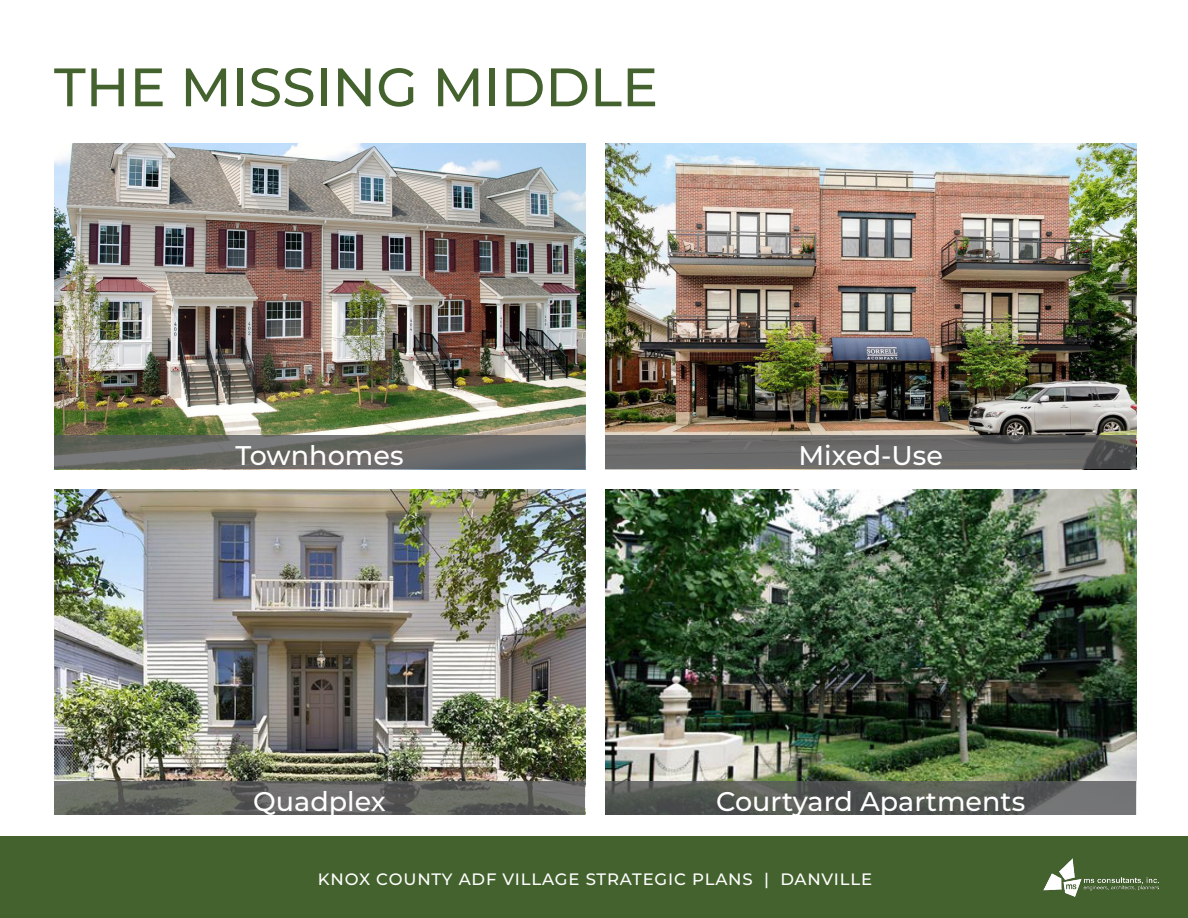
<style>
.page{position:relative;width:1188px;height:918px;background:#fff}
.page>*{position:absolute;margin:0;border:0;box-sizing:border-box;transform-origin:0 0}
.t1{font:500 54px "Montserrat";color:#44622e}
.Slide_text{font:500 27px "Montserrat";color:#fff}
.t2{font:500 16.5px "Montserrat";letter-spacing:.05em;color:#fff}
</style>
<div class="page">
<div style="left:0;top:837px;width:1188px;height:81px;background:#44622e"></div>
<img style="left:1043px;top:859px;width:115px;height:37px">
<img style="left:54px;top:144px;width:531px;height:291px">
<img style="left:605px;top:144px;width:531px;height:291px">
<img style="left:605px;top:489px;width:531px;height:292px">
<img style="left:54px;top:489px;width:531px;height:292px">
<svg style="left:54px;top:435px;width:531px;height:34px;background:#676966"></svg>
<svg style="left:605px;top:781px;width:531px;height:33px;background:#595c58"></svg>
<svg style="left:54px;top:781px;width:531px;height:33px;background:#646561"></svg>
<svg style="left:605px;top:435px;width:531px;height:34px;background:#676766"></svg>
<p class="t1" style="left:54px;top:49px;width:606px">THE MISSING MIDDLE</p>
<p class="Slide_text" style="left:236px;top:437px;width:170px">Townhomes</p>
<p class="Slide_text" style="left:799px;top:437px;width:146px">Mixed-Use</p>
<p class="Slide_text" style="left:253px;top:782px;width:134px">Quadplex</p>
<p class="Slide_text" style="left:716px;top:782px;width:311px">Courtyard Apartments</p>
<p class="t2" style="left:318px;top:868px;width:556px">KNOX COUNTY ADF VILLAGE STRATEGIC PLANS | DANVILLE</p>
</div>
